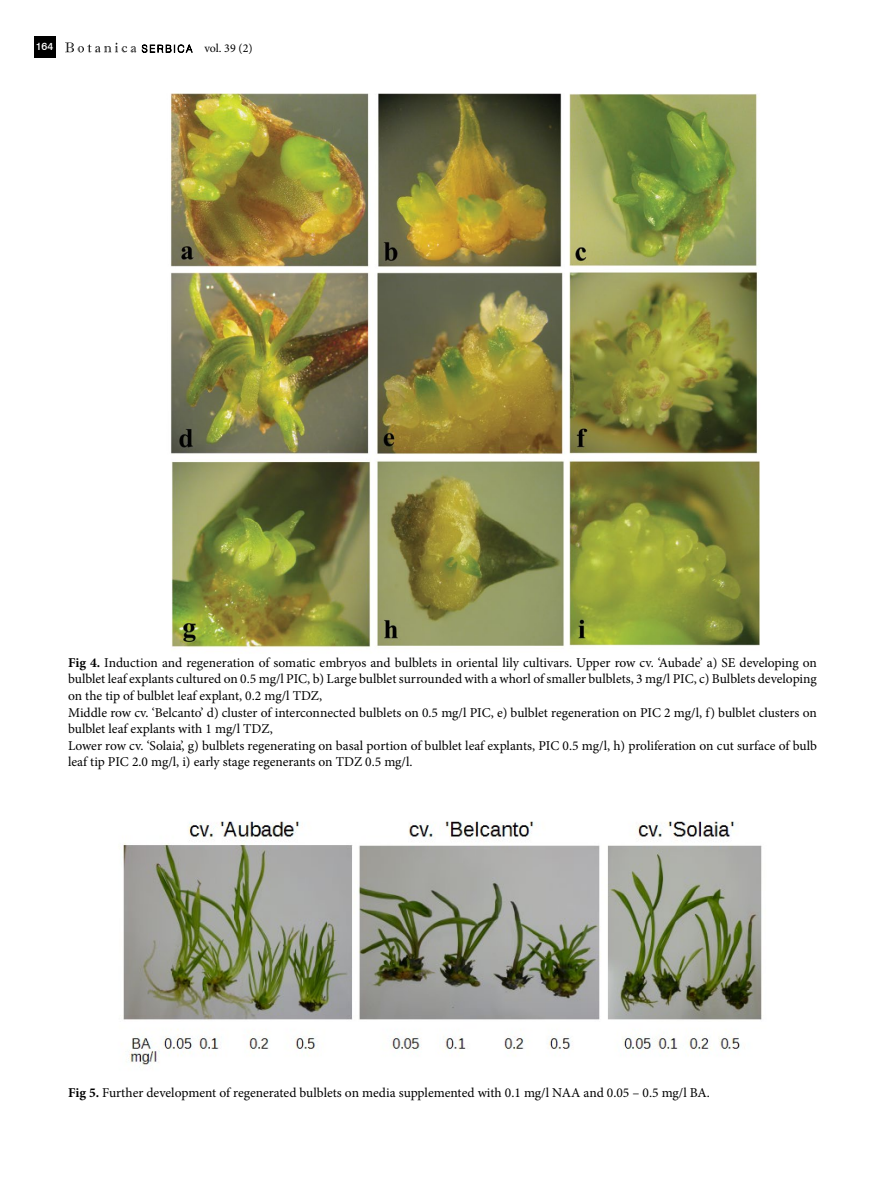
<style>
.page{position:relative;width:885px;height:1191px;background:#fff}
.page>*{position:absolute;margin:0;border:0;box-sizing:border-box;transform-origin:0 0}
.t1{font:13.5px/16.5px "Minion Pro";letter-spacing:-.005em;color:#000}
.t2{font:12px "Minion Pro";color:#000}
.t3{font:500 10.5px "Swiss 721 BT";color:#fff}
.s1{font-weight:700}
</style>
<div class="page">
<svg style="left:142px;top:44px;width:51px;height:9px"></svg>
<svg style="left:65px;top:43px;width:71px;height:9px"></svg>
<div style="left:34px;top:37px;width:21px;height:21px;background:#000"></div>
<img style="left:170px;top:94px;width:590px;height:554px">
<img style="left:123px;top:821px;width:639px;height:247px">
<p class="t3" style="left:36px;top:40px;width:19px">164</p>
<p class="t2" style="left:204px;top:40px;width:50px">vol. 39 (2)</p>
<p class="t1" style="left:68px;top:654px;width:750px"><span class="s1">Fig 4.</span> Induction and regeneration of somatic embryos and bulblets in oriental lily cultivars. Upper row cv. ‘Aubade’ a) SE developing on bulblet leaf explants cultured on 0.5 mg/l PIC, b) Large bulblet surrounded with a whorl of smaller bulblets, 3 mg/l PIC, c) Bulblets developing on the tip of bulblet leaf explant, 0.2 mg/l TDZ,<br>Middle row cv. ‘Belcanto’ d) cluster of interconnected bulblets on 0.5 mg/l PIC, e) bulblet regeneration on PIC 2 mg/l, f) bulblet clusters on bulblet leaf explants with 1 mg/l TDZ,<br>Lower row cv. ‘Solaia’, g) bulblets regenerating on basal portion of bulblet leaf explants, PIC 0.5 mg/l, h) proliferation on cut surface of bulb leaf tip PIC 2.0 mg/l, i) early stage regenerants on TDZ 0.5 mg/l.</p>
<p class="t1" style="left:68px;top:1084px;width:643px"><span class="s1">Fig 5.</span> Further development of regenerated bulblets on media supplemented with 0.1 mg/l NAA and 0.05 – 0.5 mg/l BA.</p>
</div>
